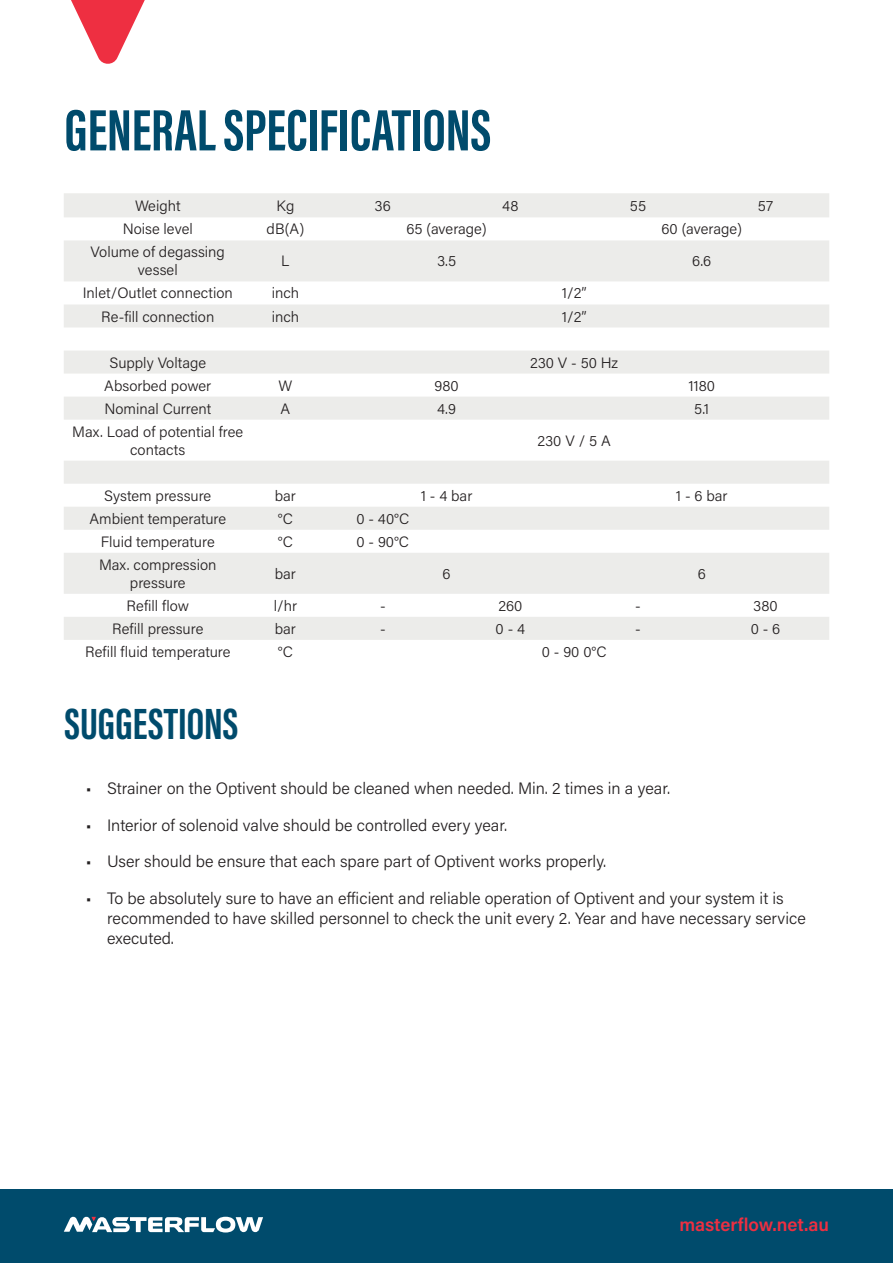
<style>
.page{position:relative;width:893px;height:1263px;background:#fff}
.page>*{position:absolute;margin:0;border:0;box-sizing:border-box;transform-origin:0 0}
.t1{font:700 60px "Acumin Pro Extra Cond";color:#004b6c}
.t2{font:700 45px "Acumin Pro Extra Cond";color:#004b6c}
.t3{font:600 18.3px "Acumin Pro";color:#ee2f41}
.t4{font:300 16.5px/19.8px "Acumin Pro";color:#231f20}
.t5{font:300 15px/18px "Acumin Pro";color:#231f20;text-align:center}
</style>
<div class="page">
<svg style="left:71px;top:0;width:74px;height:64px"></svg>
<div style="left:0;top:1189px;width:893px;height:74px;background:#004b6c"></div>
<svg style="left:64px;top:1216px;width:199px;height:16px"></svg>
<svg style="left:64px;top:193px;width:765px;height:447px;fill:#ececea"></svg>
<p class="t1" style="left:65px;top:93px;width:428px">GENERAL SPECIFICATIONS</p>
<p class="t5" style="left:135px;top:196px;width:47px">Weight</p>
<p class="t5" style="left:276px;top:196px;width:19px">Kg</p>
<p class="t5" style="left:375px;top:196px;width:18px">36</p>
<p class="t5" style="left:502px;top:196px;width:18px">48</p>
<p class="t5" style="left:630px;top:196px;width:18px">55</p>
<p class="t5" style="left:758px;top:196px;width:17px">57</p>
<p class="t5" style="left:123px;top:220px;width:72px">Noise level</p>
<p class="t5" style="left:267px;top:220px;width:39px">dB(A)</p>
<p class="t5" style="left:406px;top:220px;width:82px">65 (average)</p>
<p class="t5" style="left:661px;top:220px;width:82px">60 (average)</p>
<p class="t5" style="left:91px;top:243px;width:136px">Volume of degassing vessel</p>
<p class="t5" style="left:281px;top:252px;width:10px">L</p>
<p class="t5" style="left:437px;top:252px;width:21px">3.5</p>
<p class="t5" style="left:692px;top:252px;width:20px">6.6</p>
<p class="t5" style="left:83px;top:284px;width:151px">Inlet/Outlet connection</p>
<p class="t5" style="left:272px;top:284px;width:29px">inch</p>
<p class="t5" style="left:562px;top:284px;width:26px">1/2”</p>
<p class="t5" style="left:101px;top:307px;width:115px">Re-fill connection</p>
<p class="t5" style="left:272px;top:307px;width:29px">inch</p>
<p class="t5" style="left:562px;top:307px;width:26px">1/2”</p>
<p class="t5" style="left:109px;top:353px;width:98px">Supply Voltage</p>
<p class="t5" style="left:530px;top:353px;width:90px">230 V - 50 Hz</p>
<p class="t5" style="left:104px;top:376px;width:109px">Absorbed power</p>
<p class="t5" style="left:278px;top:376px;width:15px">W</p>
<p class="t5" style="left:434px;top:376px;width:26px">980</p>
<p class="t5" style="left:688px;top:376px;width:28px">1180</p>
<p class="t5" style="left:104px;top:399px;width:108px">Nominal Current</p>
<p class="t5" style="left:281px;top:399px;width:11px">A</p>
<p class="t5" style="left:437px;top:399px;width:20px">4.9</p>
<p class="t5" style="left:694px;top:399px;width:16px">5.1</p>
<p class="t5" style="left:72px;top:422px;width:172px">Max. Load of potential free contacts</p>
<p class="t5" style="left:538px;top:431px;width:75px">230 V / 5 A</p>
<p class="t5" style="left:104px;top:486px;width:108px">System pressure</p>
<p class="t5" style="left:275px;top:486px;width:23px">bar</p>
<p class="t5" style="left:421px;top:486px;width:53px">1 - 4 bar</p>
<p class="t5" style="left:676px;top:486px;width:53px">1 - 6 bar</p>
<p class="t5" style="left:89px;top:509px;width:138px">Ambient temperature</p>
<p class="t5" style="left:278px;top:509px;width:16px">°C</p>
<p class="t5" style="left:356px;top:509px;width:54px">0 - 40°C</p>
<p class="t5" style="left:101px;top:532px;width:115px">Fluid temperature</p>
<p class="t5" style="left:278px;top:532px;width:16px">°C</p>
<p class="t5" style="left:356px;top:532px;width:54px">0 - 90°C</p>
<p class="t5" style="left:99px;top:555px;width:119px">Max. compression pressure</p>
<p class="t5" style="left:275px;top:564px;width:23px">bar</p>
<p class="t5" style="left:443px;top:564px;width:10px">6</p>
<p class="t5" style="left:698px;top:564px;width:10px">6</p>
<p class="t5" style="left:127px;top:596px;width:64px">Refill flow</p>
<p class="t5" style="left:274px;top:596px;width:25px">l/hr</p>
<p class="t5" style="left:380px;top:596px;width:7px">-</p>
<p class="t5" style="left:498px;top:596px;width:25px">260</p>
<p class="t5" style="left:635px;top:596px;width:7px">-</p>
<p class="t5" style="left:753px;top:596px;width:26px">380</p>
<p class="t5" style="left:112px;top:619px;width:93px">Refill pressure</p>
<p class="t5" style="left:275px;top:619px;width:23px">bar</p>
<p class="t5" style="left:380px;top:619px;width:7px">-</p>
<p class="t5" style="left:496px;top:619px;width:31px">0 - 4</p>
<p class="t5" style="left:635px;top:619px;width:7px">-</p>
<p class="t5" style="left:751px;top:619px;width:31px">0 - 6</p>
<p class="t5" style="left:85px;top:642px;width:147px">Refill fluid temperature</p>
<p class="t5" style="left:278px;top:642px;width:16px">°C</p>
<p class="t5" style="left:542px;top:642px;width:66px">0 - 90 0°C</p>
<p class="t2" style="left:65px;top:696px;width:175px">SUGGESTIONS</p>
<p class="t4" style="left:86px;top:777px;width:586px">• Strainer on the Optivent should be cleaned when needed. Min. 2 times in a year.</p>
<p class="t4" style="left:86px;top:814px;width:423px">• Interior of solenoid valve should be controlled every year.</p>
<p class="t4" style="left:86px;top:851px;width:522px">• User should be ensure that each spare part of Optivent works properly.</p>
<p class="t4" style="left:107px;top:888px;width:700px;text-indent:-21px">• To be absolutely sure to have an efficient and reliable operation of Optivent and your system it is recommended to have skilled personnel to check the unit every 2. Year and have necessary service executed.</p>
<p class="t3" style="left:679px;top:1212px;width:151px">masterflow.net.au</p>
</div>
